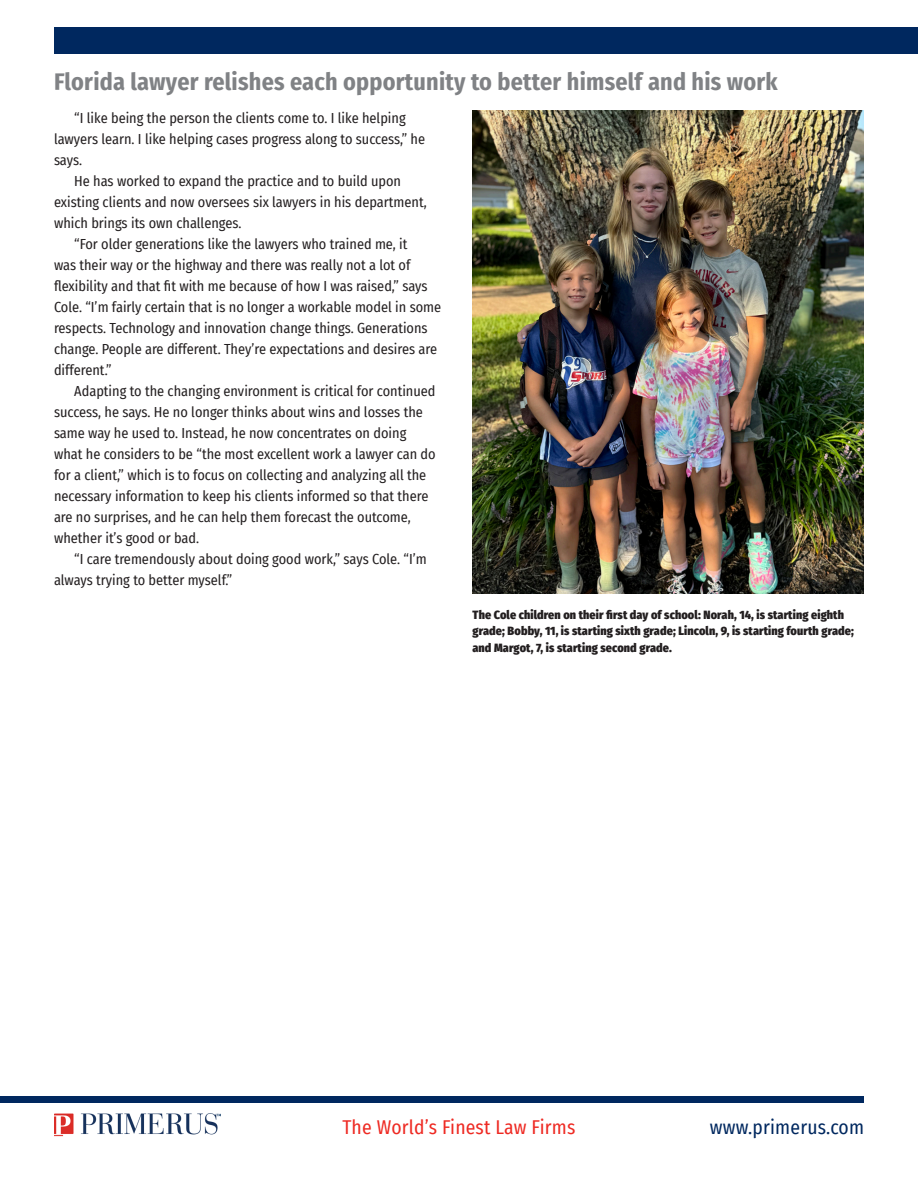
<style>
.page{position:relative;width:918px;height:1188px;background:#fff}
.page>*{position:absolute;margin:0;border:0;box-sizing:border-box;transform-origin:0 0}
.Title_Pg_2{font:700 24px "Fira Sans Condensed";letter-spacing:.01em;color:#808285}
.t1{font:19.5px "Fira Sans Condensed";letter-spacing:.01em;color:#ee2a23}
.t2{font:19.5px "Fira Sans Condensed";letter-spacing:.01em;color:#00285f}
.Body{font:14.25px/21px "Fira Sans Condensed";color:#231f20}
.Cutline{font:800 12px/16.5px "Fira Sans Condensed";letter-spacing:.01em;color:#231f20}
</style>
<div class="page">
<div style="left:54px;top:27px;width:864px;height:27px;background:#00285f"></div>
<div style="left:0;top:1096px;width:864px;height:7px;background:#00285f"></div>
<img style="left:54px;top:1114px;width:166px;height:23px">
<img style="left:472px;top:110px;width:392px;height:484px">
<p class="Title_Pg_2" style="left:54px;top:62px;width:725px">Florida lawyer relishes each opportunity to better himself and his work</p>
<p class="Body" style="left:54px;top:108px;width:373px;text-indent:20px">“I like being the person the clients come to. I like helping lawyers learn. I like helping cases progress along to success,” he says.</p>
<p class="Body" style="left:54px;top:171px;width:374px;text-indent:20px">He has worked to expand the practice and to build upon existing clients and now oversees six lawyers in his department, which brings its own challenges.</p>
<p class="Body" style="left:54px;top:234px;width:389px;text-indent:20px">“For older generations like the lawyers who trained me, it<br>was their way or the highway and there was really not a lot of flexibility and that fit with me because of how I was raised,” says Cole. “I’m fairly certain that is no longer a workable model in some respects. Technology and innovation change things. Generations change. People are different. They’re expectations and desires are different.”</p>
<p class="Body" style="left:54px;top:381px;width:383px;text-indent:20px">Adapting to the changing environment is critical for continued success, he says. He no longer thinks about wins and losses the same way he used to. Instead, he now concentrates on doing what he considers to be “the most excellent work a lawyer can do for a client,” which is to focus on collecting and analyzing all the necessary information to keep his clients informed so that there are no surprises, and he can help them forecast the outcome, whether it’s good or bad.</p>
<p class="Body" style="left:54px;top:549px;width:374px;text-indent:20px">“I care tremendously about doing good work,” says Cole. “I’m always trying to better myself.”</p>
<p class="Cutline" style="left:472px;top:605px;width:383px">The Cole children on their first day of school: Norah, 14, is starting eighth grade; Bobby, 11, is starting sixth grade; Lincoln, 9, is starting fourth grade; and Margot, 7, is starting second grade.</p>
<h2 class="t1" style="left:342px;top:1112px;width:234px">The World’s Finest Law Firms</h2>
<h2 class="t2" style="left:710px;top:1112px;width:156px">www.primerus.com</h2>
</div>
